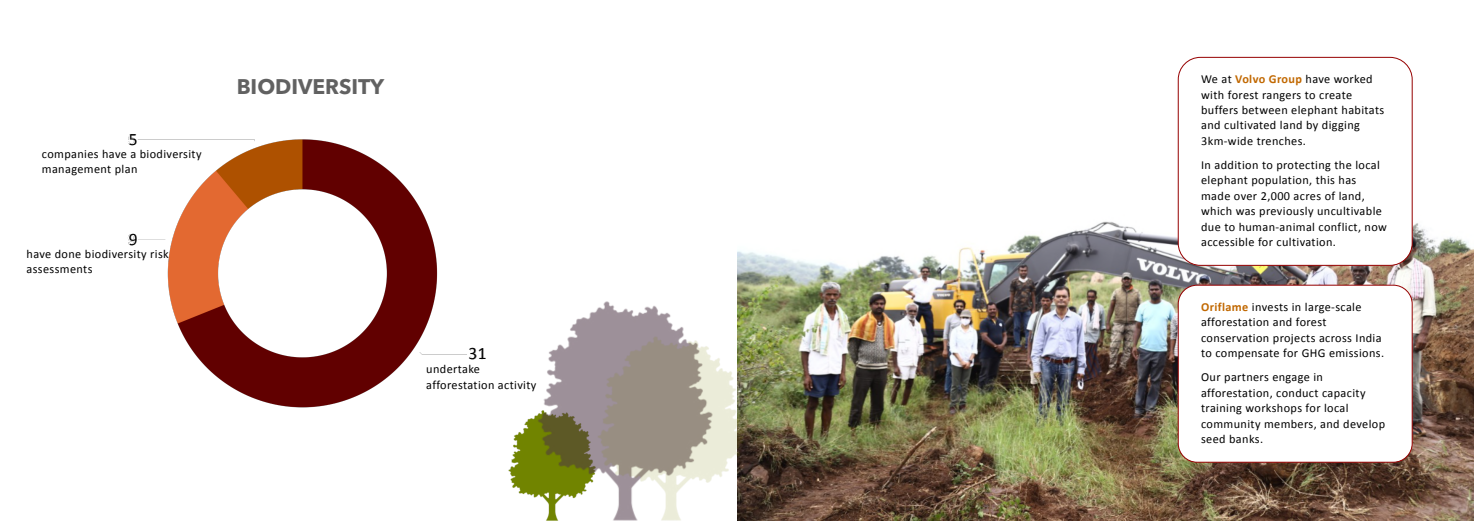
<style>
.page{position:relative;width:1474px;height:521px;background:#fff}
.page>*{position:absolute;margin:0;border:0;box-sizing:border-box;transform-origin:0 0}
.t1{font:700 21px "Avenir Next LT Pro";color:rgb(0 0 0/.62)}
.t2{font:17.5px "Calibri";color:#000}
.t3{font:12.25px/15.4px "Calibri";letter-spacing:.03em;color:#000}
.s1{font-weight:700;color:#c16800}
</style>
<div class="page">
<img style="left:128px;top:134px;width:355px;height:274px">
<img style="left:737px;top:57px;width:736px;height:464px">
<img style="left:508px;top:415px;width:29px;height:83px">
<img style="left:537px;top:301px;width:147px;height:219px">
<img style="left:597px;top:336px;width:148px;height:185px">
<div style="left:1178px;top:285px;width:234px;height:177px;background:#fff;border:1px solid #960000;border-radius:19px"></div>
<div style="left:1178px;top:57px;width:234px;height:208px;background:#fff;border:1px solid #960000;border-radius:22px"></div>
<h2 class="t2" style="left:129px;top:132px;width:10px">5</h2>
<p class="t3" style="left:42px;top:147px;width:161px">companies have a biodiversity management plan</p>
<h2 class="t2" style="left:129px;top:232px;width:10px">9</h2>
<p class="t3" style="left:27px;top:247px;width:144px">have done biodiversity risk assessments</p>
<h1 class="t1" style="left:237px;top:78px;width:149px">BIODIVERSITY</h1>
<h2 class="t2" style="left:468px;top:346px;width:20px">31</h2>
<p class="t3" style="left:426px;top:362px;width:112px">undertake afforestation activity</p>
<p class="t3" style="left:1201px;top:72px;width:185px">We at <span class="s1">Volvo Group</span> have worked with forest rangers to create buffers between elephant habitats and cultivated land by digging<br>3km-wide trenches.</p>
<p class="t3" style="left:1201px;top:158px;width:187px">In addition to protecting the local elephant population, this has made over 2,000 acres of land, which was previously uncultivable due to human-animal conflict, now accessible for cultivation.</p>
<p class="t3" style="left:1201px;top:300px;width:184px"><span class="s1">Oriflame</span> invests in large-scale afforestation and forest conservation projects across India to compensate for GHG emissions.</p>
<p class="t3" style="left:1201px;top:371px;width:185px">Our partners engage in afforestation, conduct capacity training workshops for local community members, and develop seed banks.</p>
</div>
